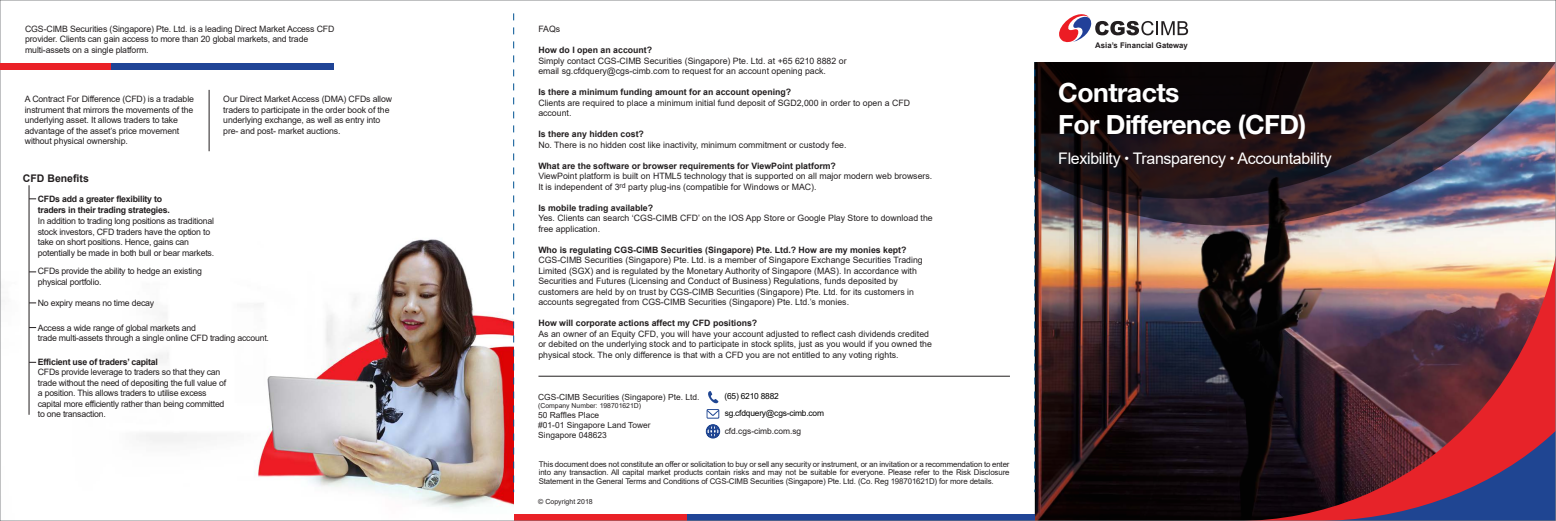
<style>
.page{position:relative;width:1556px;height:521px;background:#fff}
.page>*{position:absolute;margin:0;border:0;box-sizing:border-box;transform-origin:0 0}
.t1{font:700 26.51px/31.8px "Helvetica Neue LT Std";letter-spacing:-.02em;color:#fff}
.t2{font:15.92px "Arial";letter-spacing:-.02em;color:#fff}
.t3{font:700 10.5px "Arial";color:#231f20}
.t4{font:8.75px/10.5px "Arial";color:#231f20}
.t5{font:8.75px/10.5px "Arial";letter-spacing:-.025em;color:#231f20}
.t6{font:700 8.75px "Arial";color:#231f20}
.t7{font:700 8.75px/10.5px "Arial";letter-spacing:-.025em;color:#231f20}
.t8{font:8.4px/10.1px "Arial";color:#231f20}
.t9{font:8.4px/16.8px "Arial";letter-spacing:-.025em;color:#000}
.t10{font:7.88px/8.8px "Arial";letter-spacing:-.015em;color:#231f20;text-align:justify}
.t11{font:700 7.79px "Arial";color:#231f20}
.t12{font:7px "Arial";color:#231f20}
.t13{font:6.83px "Arial";color:#231f20}
.s1{font-size:13.12px}
</style>
<div class="page">
<img style="left:1034px;top:226px;width:519px;height:293px">
<img style="left:28px;top:219px;width:485px;height:290px">
<div style="left:513px;top:515px;width:174px;height:6px;background:#ea2127"></div>
<div style="left:687px;top:515px;width:174px;height:6px;background:#204496"></div>
<div style="left:861px;top:515px;width:173px;height:6px;background:#204496"></div>
<img style="left:1035px;top:199px;width:518px;height:27px">
<img style="left:1035px;top:62px;width:518px;height:137px">
<svg style="left:1034px;top:62px;width:1px;height:430px"></svg>
<svg style="left:513px;top:13px;width:1px;height:479px"></svg>
<svg style="left:1237px;top:248px;width:316px;height:271px;background:#3f3534"></svg>
<img style="left:1314px;top:259px;width:239px;height:260px">
<svg style="left:1059px;top:14px;width:129px;height:29px"></svg>
<svg style="left:706px;top:391px;width:14px;height:47px"></svg>
<div style="left:0;top:64px;width:111px;height:6px;background:#ea2127"></div>
<div style="left:111px;top:64px;width:111px;height:6px;background:#204496"></div>
<div style="left:222px;top:64px;width:112px;height:6px;background:#204496"></div>
<hr style="left:209px;top:90px;width:1px;height:61px;background:#231f20">
<hr style="left:29px;top:185px;width:1px;height:230px;background:#231f20">
<hr style="left:538px;top:376px;width:471px;height:1px;background:#231f20">
<p class="t4" style="left:25px;top:24px;width:311px">CGS-CIMB Securities (Singapore) Pte. Ltd. is a leading Direct Market Access CFD provider. Clients can gain access to more than 20 global markets, and trade multi-assets on a single platform.</p>
<p class="t4" style="left:25px;top:94px;width:171px">A Contract For Difference (CFD) is a tradable instrument that mirrors the movements of the underlying asset. It allows traders to take advantage of the asset’s price movement without physical ownership.</p>
<p class="t4" style="left:223px;top:94px;width:170px">Our Direct Market Access (DMA) CFDs allow traders to participate in the order book of the underlying exchange, as well as entry into pre- and post- market auctions.</p>
<p class="t3" style="left:23px;top:171px;width:67px">CFD Benefits</p>
<p class="t5" style="left:38px;top:216px;width:178px">In addition to trading long positions as traditional stock investors, CFD traders have the option to take on short positions. Hence, gains can potentially be made in both bull or bear markets.</p>
<p class="t7" style="left:38px;top:194px;width:133px">CFDs add a greater flexibility to traders in their trading strategies.</p>
<p class="t5" style="left:38px;top:266px;width:165px">CFDs provide the ability to hedge an existing physical portfolio.</p>
<p class="t5" style="left:38px;top:298px;width:118px">No expiry means no time decay</p>
<p class="t5" style="left:38px;top:322px;width:233px">Access a wide range of global markets and<br>trade multi-assets through a single online CFD trading account.</p>
<p class="t7" style="left:38px;top:357px;width:121px">Efficient use of traders’ capital</p>
<p class="t5" style="left:38px;top:367px;width:190px">CFDs provide leverage to traders so that they can trade without the need of depositing the full value of a position. This allows traders to utilise excess capital more efficiently rather than being committed to one transaction.</p>
<p class="t4" style="left:538px;top:24px;width:23px">FAQs</p>
<p class="t6" style="left:538px;top:44px;width:115px">How do I open an account?</p>
<p class="t4" style="left:538px;top:56px;width:310px">Simply contact CGS-CIMB Securities (Singapore) Pte. Ltd. at +65 6210 8882 or email sg.cfdquery@cgs-cimb.com to request for an account opening pack.</p>
<p class="t6" style="left:538px;top:86px;width:254px">Is there a minimum funding amount for an account opening?</p>
<p class="t4" style="left:538px;top:98px;width:373px">Clients are required to place a minimum initial fund deposit of SGD2,000 in order to open a CFD account.</p>
<p class="t6" style="left:538px;top:128px;width:107px">Is there any hidden cost?</p>
<p class="t4" style="left:538px;top:140px;width:309px">No. There is no hidden cost like inactivity, minimum commitment or custody fee.</p>
<p class="t6" style="left:538px;top:160px;width:299px">What are the software or browser requirements for ViewPoint platform?</p>
<p class="t4" style="left:538px;top:171px;width:395px">ViewPoint platform is built on HTML5 technology that is supported on all major modern web browsers.<br>It is independent of 3<sup>rd</sup> party plug-ins (compatible for Windows or MAC).</p>
<p class="t6" style="left:538px;top:202px;width:116px">Is mobile trading available?</p>
<p class="t4" style="left:538px;top:213px;width:396px">Yes. Clients can search ‘CGS-CIMB CFD’ on the IOS App Store or Google Play Store to download the free application.</p>
<p class="t6" style="left:538px;top:244px;width:370px">Who is regulating CGS-CIMB Securities (Singapore) Pte. Ltd.? How are my monies kept?</p>
<p class="t4" style="left:538px;top:255px;width:386px">CGS-CIMB Securities (Singapore) Pte. Ltd. is a member of Singapore Exchange Securities Trading Limited (SGX) and is regulated by the Monetary Authority of Singapore (MAS). In accordance with Securities and Futures (Licensing and Conduct of Business) Regulations, funds deposited by customers are held by on trust by CGS-CIMB Securities (Singapore) Pte. Ltd. for its customers in accounts segregated from CGS-CIMB Securities (Singapore) Pte. Ltd.’s monies.</p>
<p class="t6" style="left:538px;top:317px;width:220px">How will corporate actions affect my CFD positions?</p>
<p class="t4" style="left:538px;top:329px;width:395px">As an owner of an Equity CFD, you will have your account adjusted to reflect cash dividends credited or debited on the underlying stock and to participate in stock splits, just as you would if you owned the physical stock. The only difference is that with a CFD you are not entitled to any voting rights.</p>
<p class="t8" style="left:538px;top:392px;width:163px">CGS-CIMB Securities (Singapore) Pte. Ltd.</p>
<p class="t13" style="left:538px;top:401px;width:104px">(Company Number: 198701621D)</p>
<p class="t8" style="left:538px;top:410px;width:114px">50 Raffles Place<br>#01-01 Singapore Land Tower<br>Singapore 048623</p>
<p class="t9" style="left:724px;top:388px;width:101px">(65) 6210 8882 sg.cfdquery@cgs-cimb.com</p>
<p class="t8" style="left:724px;top:425px;width:78px">cfd.cgs-cimb.com.sg</p>
<p class="t10" style="left:538px;top:459px;width:472px">This document does not constitute an offer or solicitation to buy or sell any security or instrument, or an invitation or a recommendation to enter into any transaction. All capital market products contain risks and may not be suitable for everyone. Please refer to the Risk Disclosure Statement in the General Terms and Conditions of CGS-CIMB Securities (Singapore) Pte. Ltd. (Co. Reg 198701621D) for more details.</p>
<p class="t12" style="left:538px;top:496px;width:56px">© Copyright 2018</p>
<p class="t11" style="left:1095px;top:39px;width:94px">Asia’s Financial Gateway</p>
<h1 class="t1" style="left:1058px;top:76px;width:249px">Contracts<br>For Difference (CFD)</h1>
<h2 class="t2" style="left:1058px;top:147px;width:275px">Flexibility <span class="s1">•</span> Transparency <span class="s1">•</span> Accountability</h2>
</div>
